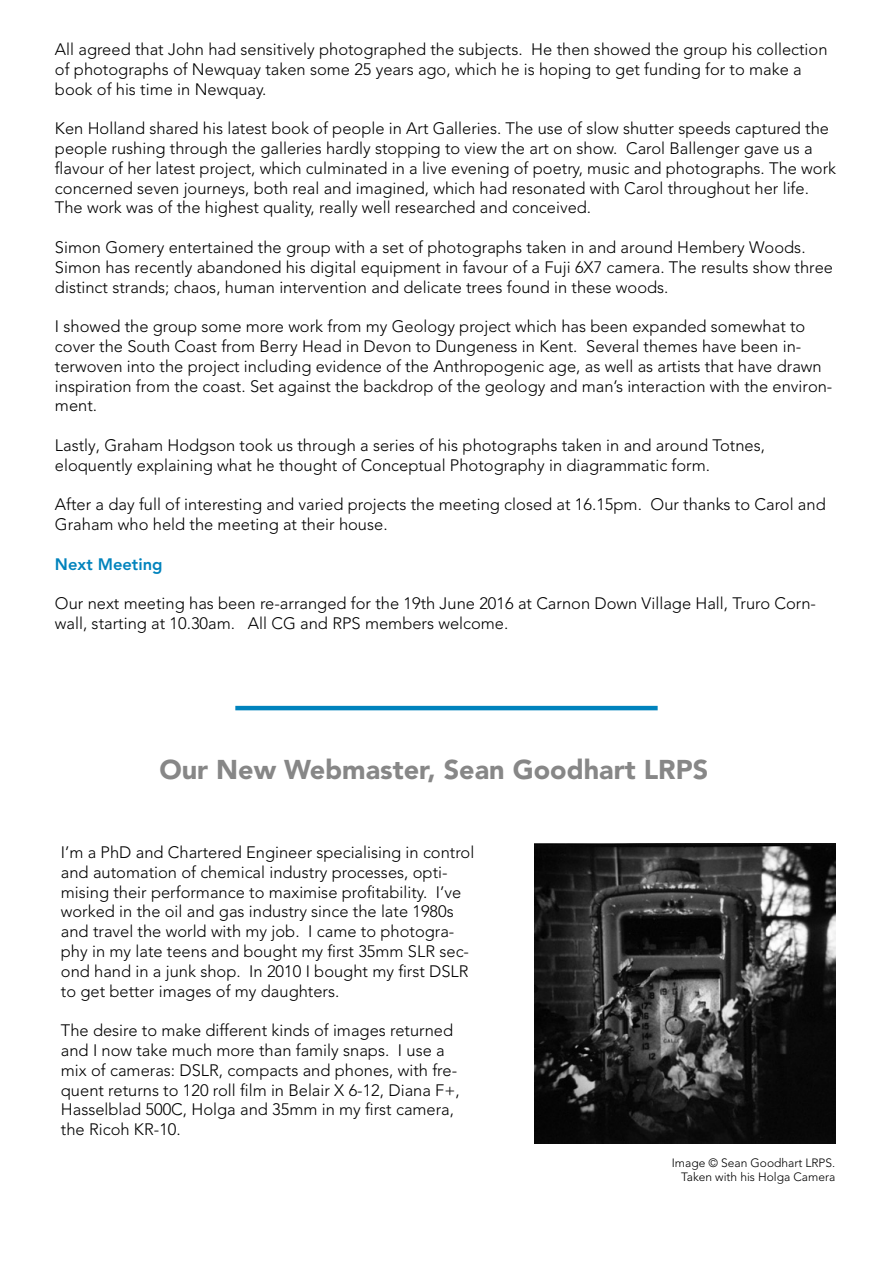
<style>
.page{position:relative;width:893px;height:1263px;background:#fff}
.page>*{position:absolute;margin:0;border:0;box-sizing:border-box;transform-origin:0 0}
.t1{font:900 27px "Avenir LT Std";color:#878787}
.t2{font:300 16.5px/19.8px "Avenir LT Std";color:#000}
.t3{font:800 16.5px "Avenir LT Std";color:#0083bd}
.t4{font:300 12px/14.4px "Avenir LT Std";color:#000;text-align:right}
</style>
<div class="page">
<img style="left:535px;top:843px;width:300px;height:301px">
<hr style="left:235px;top:706px;width:423px;height:4px;background:#0083bd">
<p class="t2" style="left:55px;top:39px;width:774px">All agreed that John had sensitively photographed the subjects. He then showed the group his collection of photographs of Newquay taken some 25 years ago, which he is hoping to get funding for to make a book of his time in Newquay.</p>
<p class="t2" style="left:55px;top:119px;width:783px">Ken Holland shared his latest book of people in Art Galleries. The use of slow shutter speeds captured the people rushing through the galleries hardly stopping to view the art on show. Carol Ballenger gave us a flavour of her latest project, which culminated in a live evening of poetry, music and photographs. The work concerned seven journeys, both real and imagined, which had resonated with Carol throughout her life.<br>The work was of the highest quality, really well researched and conceived.</p>
<p class="t2" style="left:55px;top:237px;width:780px">Simon Gomery entertained the group with a set of photographs taken in and around Hembery Woods.<br>Simon has recently abandoned his digital equipment in favour of a Fuji 6X7 camera. The results show three distinct strands; chaos, human intervention and delicate trees found in these woods.</p>
<p class="t2" style="left:55px;top:317px;width:779px">I showed the group some more work from my Geology project which has been expanded somewhat to cover the South Coast from Berry Head in Devon to Dungeness in Kent. Several themes have been in&shy;terwoven into the project including evidence of the Anthropogenic age, as well as artists that have drawn inspiration from the coast. Set against the backdrop of the geology and man’s interaction with the environ&shy;ment.</p>
<p class="t2" style="left:55px;top:435px;width:712px">Lastly, Graham Hodgson took us through a series of his photographs taken in and around Totnes, eloquently explaining what he thought of Conceptual Photography in diagrammatic form.</p>
<p class="t2" style="left:55px;top:495px;width:772px">After a day full of interesting and varied projects the meeting closed at 16.15pm. Our thanks to Carol and<br>Graham who held the meeting at their house.</p>
<p class="t3" style="left:55px;top:554px;width:109px">Next Meeting</p>
<p class="t2" style="left:55px;top:594px;width:763px">Our next meeting has been re-arranged for the 19th June 2016 at Carnon Down Village Hall, Truro Corn&shy;wall, starting at 10.30am. All CG and RPS members welcome.</p>
<h1 class="t1" style="left:159px;top:753px;width:550px">Our New Webmaster, Sean Goodhart LRPS</h1>
<p class="t2" style="left:61px;top:842px;width:415px">I’m a PhD and Chartered Engineer specialising in control and automation of chemical industry processes, opti&shy;mising their performance to maximise profitability. I’ve worked in the oil and gas industry since the late 1980s and travel the world with my job. I came to photogra&shy;phy in my late teens and bought my first 35mm SLR sec&shy;ond hand in a junk shop. In 2010 I bought my first DSLR to get better images of my daughters.</p>
<p class="t2" style="left:61px;top:1021px;width:400px">The desire to make different kinds of images returned and I now take much more than family snaps. I use a mix of cameras: DSLR, compacts and phones, with fre&shy;quent returns to 120 roll film in Belair X 6-12, Diana F+, Hasselblad 500C, Holga and 35mm in my first camera, the Ricoh KR-10.</p>
<p class="t4" style="left:672px;top:1155px;width:165px">Image © Sean Goodhart LRPS.<br>Taken with his Holga Camera</p>
</div>
